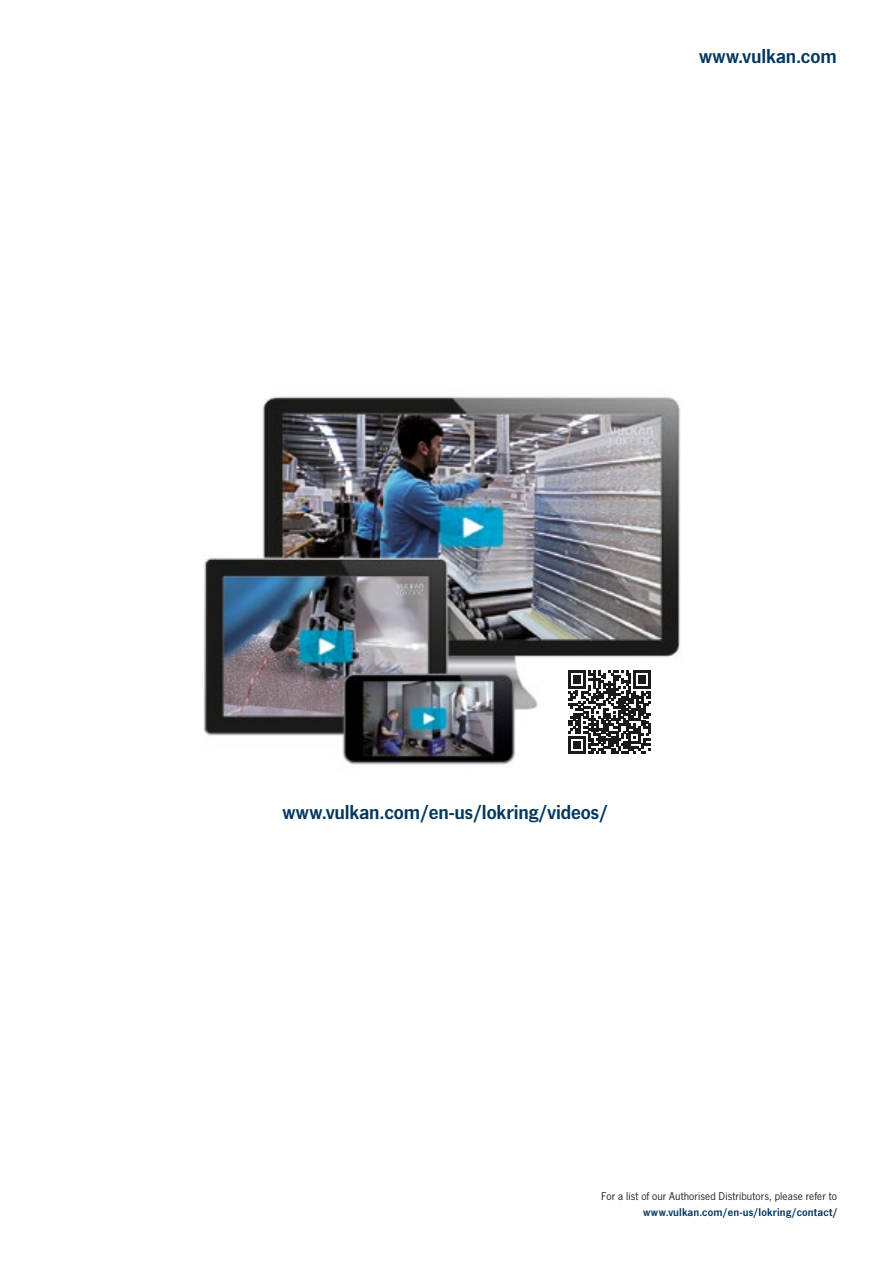
<style>
.page{position:relative;width:893px;height:1263px;background:#fff}
.page>*{position:absolute;margin:0;border:0;box-sizing:border-box;transform-origin:0 0}
.t1{font:600 21px "News Gothic T";letter-spacing:-.005em;color:#00365f}
.t2{font:11.7px "News Gothic T";letter-spacing:.01em;color:#1a1a18}
.t3{font:600 11.7px "News Gothic T";letter-spacing:.01em;color:#00365f}
</style>
<div class="page">
<img style="left:203px;top:396px;width:478px;height:369px">
<svg style="left:568px;top:671px;width:83px;height:83px"></svg>
<p class="t1" style="left:699px;top:44px;width:139px">www.vulkan.com</p>
<p class="t1" style="left:282px;top:799px;width:328px">www.vulkan.com/en-us/lokring/videos/</p>
<p class="t2" style="left:601px;top:1190px;width:237px">For a list of our Authorised Distributors, please refer to</p>
<p class="t3" style="left:643px;top:1205px;width:196px">www.vulkan.com/en-us/lokring/contact/</p>
</div>
